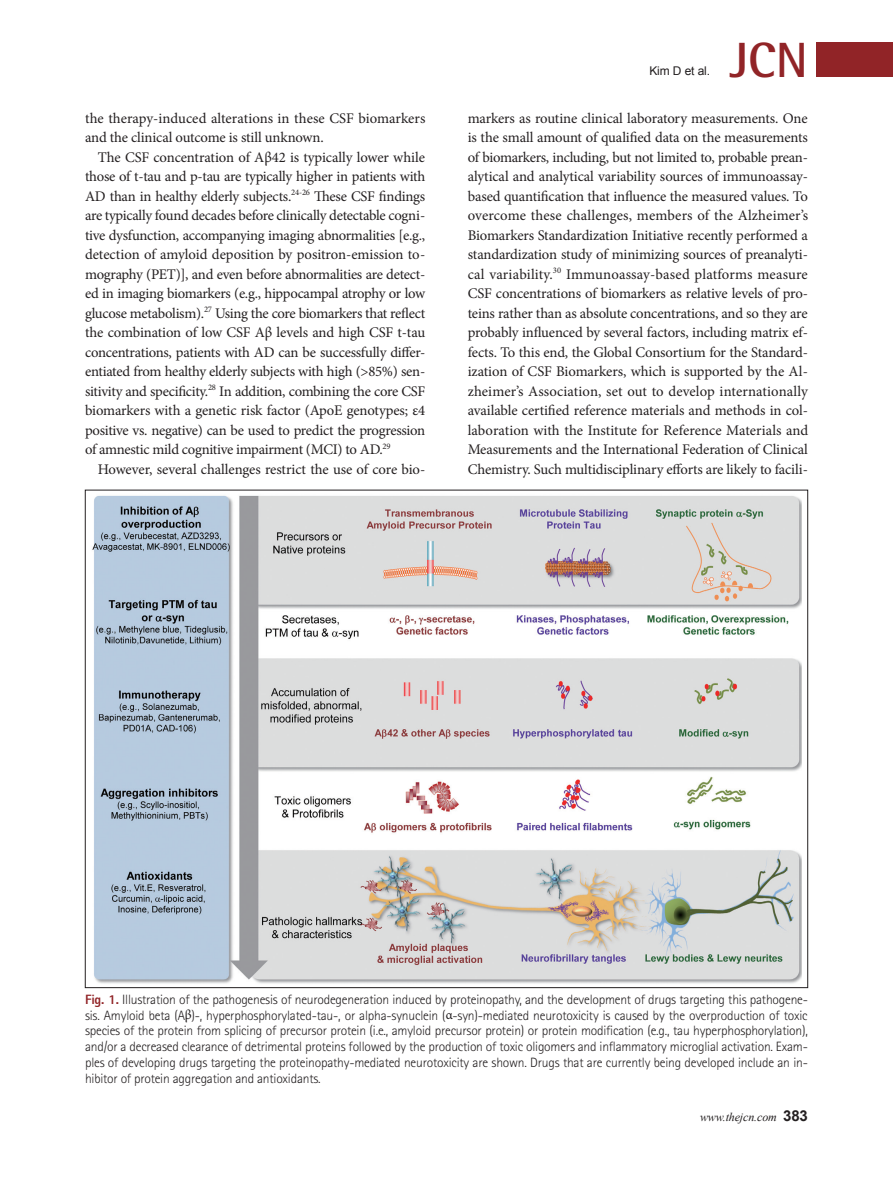
<style>
.page{position:relative;width:893px;height:1191px;background:#fff}
.page>*{position:absolute;margin:0;border:0;box-sizing:border-box;transform-origin:0 0}
.t1{font:700 49.5px "Rotis Semi Sans Std";color:#912427}
.본문1{font:14.7px/19.5px "Minion Pro";letter-spacing:-.015em;color:#231f20;text-align:justify}
.본문{font:14.7px/19.5px "Minion Pro";letter-spacing:-.005em;color:#231f20}
.그림제목{font:300 13.5px/15.8px "Rotis Sans Serif Std";letter-spacing:-.015em;color:#231f20;text-align:justify}
.t2{font:italic 12px "Times New Roman";letter-spacing:-.01em;color:#231f20}
.t3{font:12px "Arial";letter-spacing:-.01em;color:#231f20}
.s1{font-weight:800;color:#912427}
.s2{font-family:"Minion Pro";font-weight:400}
.s3{font-family:"Arial";font-weight:700;font-style:normal;font-size:15px}
</style>
<div class="page">
<div style="left:816px;top:43px;width:77px;height:34px;background:#912427"></div>
<img style="left:92px;top:495px;width:710px;height:489px">
<p class="본문" style="left:85px;top:108px;width:342px">the therapy-induced alterations in these CSF biomarkers and the clinical outcome is still unknown.</p>
<p class="본문1" style="left:85px;top:147px;width:342px;text-indent:13px">The CSF concentration of Aβ42 is typically lower while those of t-tau and p-tau are typically higher in patients with AD than in healthy elderly subjects.<sup>24-26</sup> These CSF findings are typically found decades before clinically detectable cogni&shy;tive dysfunction, accompanying imaging abnormalities [e.g., detection of amyloid deposition by positron-emission to&shy;mography (PET)], and even before abnormalities are detect&shy;ed in imaging biomarkers (e.g., hippocampal atrophy or low glucose metabolism).<sup>27</sup> Using the core biomarkers that reflect the combination of low CSF Aβ levels and high CSF t-tau concentrations, patients with AD can be successfully differ&shy;entiated from healthy elderly subjects with high (&gt;85%) sen&shy;sitivity and specificity.<sup>28</sup> In addition, combining the core CSF biomarkers with a genetic risk factor (ApoE genotypes; ε4 positive vs. negative) can be used to predict the progression of amnestic mild cognitive impairment (MCI) to AD.<sup>29</sup></p>
<p class="본문1" style="left:98px;top:459px;width:329px">However, several challenges restrict the use of core bio-</p>
<p class="t3" style="left:649px;top:63px;width:62px">Kim D et al.</p>
<p class="t1" style="left:730px;top:30px;width:80px">JCN</p>
<p class="본문1" style="left:468px;top:108px;width:342px">markers as routine clinical laboratory measurements. One is the small amount of qualified data on the measurements of biomarkers, including, but not limited to, probable prean&shy;alytical and analytical variability sources of immunoassay&shy;based quantification that influence the measured values. To overcome these challenges, members of the Alzheimer’s Biomarkers Standardization Initiative recently performed a standardization study of minimizing sources of preanalyti&shy;cal variability.<sup>30</sup> Immunoassay-based platforms measure CSF concentrations of biomarkers as relative levels of pro&shy;teins rather than as absolute concentrations, and so they are probably influenced by several factors, including matrix ef&shy;fects. To this end, the Global Consortium for the Standard&shy;ization of CSF Biomarkers, which is supported by the Al&shy;zheimer’s Association, set out to develop internationally available certified reference materials and methods in col&shy;laboration with the Institute for Reference Materials and Measurements and the International Federation of Clinical Chemistry. Such multidisciplinary efforts are likely to facili-</p>
<p class="그림제목" style="left:85px;top:991px;width:724px"><span class="s1">Fig. 1.</span> Illustration of the pathogenesis of neurodegeneration induced by proteinopathy, and the development of drugs targeting this pathogene&shy;sis. Amyloid beta (A<span class="s2">β</span>)-, hyperphosphorylated-tau-, or alpha-synuclein (<span class="s2">α</span>-syn)-mediated neurotoxicity is caused by the overproduction of toxic species of the protein from splicing of precursor protein (i.e., amyloid precursor protein) or protein modification (e.g., tau hyperphosphorylation), and/or a decreased clearance of detrimental proteins followed by the production of toxic oligomers and inflammatory microglial activation. Exam&shy;ples of developing drugs targeting the proteinopathy-mediated neurotoxicity are shown. Drugs that are currently being developed include an in&shy;hibitor of protein aggregation and antioxidants.</p>
<p class="t2" style="left:700px;top:1108px;width:109px">www.thejcn.com <span class="s3">383</span></p>
</div>
